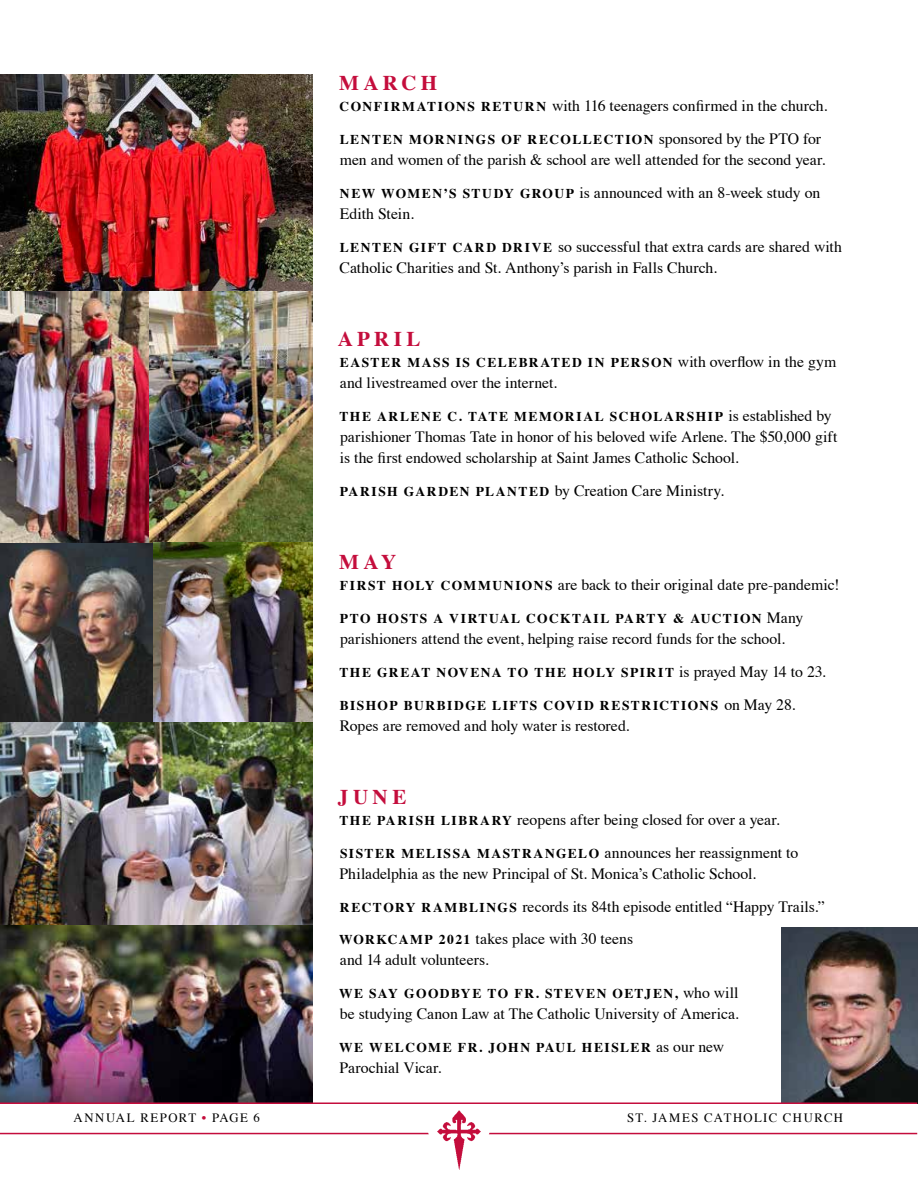
<style>
.page{position:relative;width:918px;height:1188px;background:#fff}
.page>*{position:absolute;margin:0;border:0;box-sizing:border-box;transform-origin:0 0}
.t1{font:700 21px "Times";letter-spacing:.21em;color:#c40d3c}
.t2{font:15.75px/32.8px "Times";letter-spacing:-.005em;color:#000}
.t3{font:700 13.5px "Times";letter-spacing:.11em;color:#000}
.t4{font:12.75px "Times";letter-spacing:.11em;color:#000}
.s1{font-weight:700;font-size:13.5px}
.s2{font-weight:400;font-size:15.75px}
.s3{color:#c40d3c}
</style>
<div class="page">
<hr style="left:0;top:1133px;width:917px;height:1px;background:#c40d3c">
<div style="left:428px;top:1111px;width:62px;height:39px;background:#fff;border-radius:50%"></div>
<img style="left:437px;top:1111px;width:43px;height:58px">
<img style="left:782px;top:927px;width:136px;height:176px">
<img style="left:0;top:292px;width:154px;height:430px">
<img style="left:0;top:74px;width:313px;height:218px">
<img style="left:150px;top:291px;width:163px;height:251px">
<img style="left:154px;top:542px;width:159px;height:180px">
<img style="left:0;top:722px;width:313px;height:380px">
<hr style="left:0;top:1102px;width:917px;height:2px;background:#c40d3c">
<h1 class="t1" style="left:339px;top:63px;width:100px">MARCH</h1>
<p class="t2" style="left:340px;top:88px;width:489px"><span class="s1">CONFIRMATIONS RETURN</span> with 116 teenagers confirmed in the church.</p>
<p class="t3" style="left:340px;top:126px;width:483px">LENTEN MORNINGS OF RECOLLECTION <span class="s2">sponsored by the PTO for</span></p>
<p class="t2" style="left:340px;top:142px;width:487px">men and women of the parish &amp; school are well attended for the second year.<br><span class="s1">NEW WOMEN’S STUDY GROUP</span> is announced with an 8-week study on</p>
<p class="t2" style="left:340px;top:196px;width:504px">Edith Stein.<br><span class="s1">LENTEN GIFT CARD DRIVE</span> so successful that extra cards are shared with</p>
<p class="t2" style="left:340px;top:250px;width:379px">Catholic Charities and St. Anthony’s parish in Falls Church.</p>
<h1 class="t1" style="left:338px;top:319px;width:84px">APRIL</h1>
<p class="t3" style="left:340px;top:349px;width:498px">EASTER MASS IS CELEBRATED IN PERSON <span class="s2">with overflow in the gym</span></p>
<p class="t2" style="left:340px;top:365px;width:219px">and livestreamed over the internet.</p>
<p class="t3" style="left:339px;top:403px;width:494px">THE ARLENE C. TATE MEMORIAL SCHOLARSHIP <span class="s2">is established by</span></p>
<p class="t2" style="left:340px;top:425px;width:499px;line-height:21px">parishioner Thomas Tate in honor of his beloved wife Arlene. The $50,000 gift is the first endowed scholarship at Saint James Catholic School.</p>
<p class="t2" style="left:340px;top:473px;width:386px"><span class="s1">PARISH GARDEN PLANTED</span> by Creation Care Ministry.</p>
<h1 class="t1" style="left:339px;top:542px;width:59px">MAY</h1>
<p class="t2" style="left:340px;top:567px;width:501px"><span class="s1">FIRST HOLY COMMUNIONS</span> are back to their original date pre-pandemic!</p>
<p class="t3" style="left:340px;top:605px;width:465px">PTO HOSTS A VIRTUAL COCKTAIL PARTY &amp; AUCTION <span class="s2">Many</span></p>
<p class="t2" style="left:340px;top:621px;width:447px">parishioners attend the event, helping raise record funds for the school.</p>
<p class="t3" style="left:339px;top:659px;width:488px">THE GREAT NOVENA TO THE HOLY SPIRIT <span class="s2">is prayed May 14 to 23.</span></p>
<p class="t3" style="left:340px;top:692px;width:457px">BISHOP BURBIDGE LIFTS COVID RESTRICTIONS <span class="s2">on May 28.</span></p>
<p class="t2" style="left:340px;top:707px;width:291px">Ropes are removed and holy water is restored.</p>
<h1 class="t1" style="left:338px;top:777px;width:70px">JUNE</h1>
<p class="t2" style="left:339px;top:802px;width:460px"><span class="s1">THE PARISH LIBRARY</span> reopens after being closed for over a year.<br><span class="s1">SISTER MELISSA MASTRANGELO</span> announces her reassignment to</p>
<p class="t2" style="left:339px;top:856px;width:487px">Philadelphia as the new Principal of St. Monica’s Catholic School.<br><span class="s1">RECTORY RAMBLINGS</span> records its 84th episode entitled “Happy Trails.”<br><span class="s1">WORKCAMP 2021</span> takes place with 30 teens</p>
<p class="t2" style="left:340px;top:942px;width:150px">and 14 adult volunteers.</p>
<p class="t3" style="left:339px;top:981px;width:401px">WE SAY GOODBYE TO FR. STEVEN OETJEN, <span class="s2">who will</span></p>
<p class="t2" style="left:340px;top:996px;width:400px">be studying Canon Law at The Catholic University of America.</p>
<p class="t3" style="left:339px;top:1035px;width:387px">WE WELCOME FR. JOHN PAUL HEISLER <span class="s2">as our new</span></p>
<p class="t2" style="left:340px;top:1050px;width:103px">Parochial Vicar.</p>
<p class="t4" style="left:74px;top:1106px;width:188px">ANNUAL REPORT <span class="s3">•</span> PAGE 6</p>
<p class="t4" style="left:627px;top:1106px;width:217px">ST. JAMES CATHOLIC CHURCH</p>
</div>
